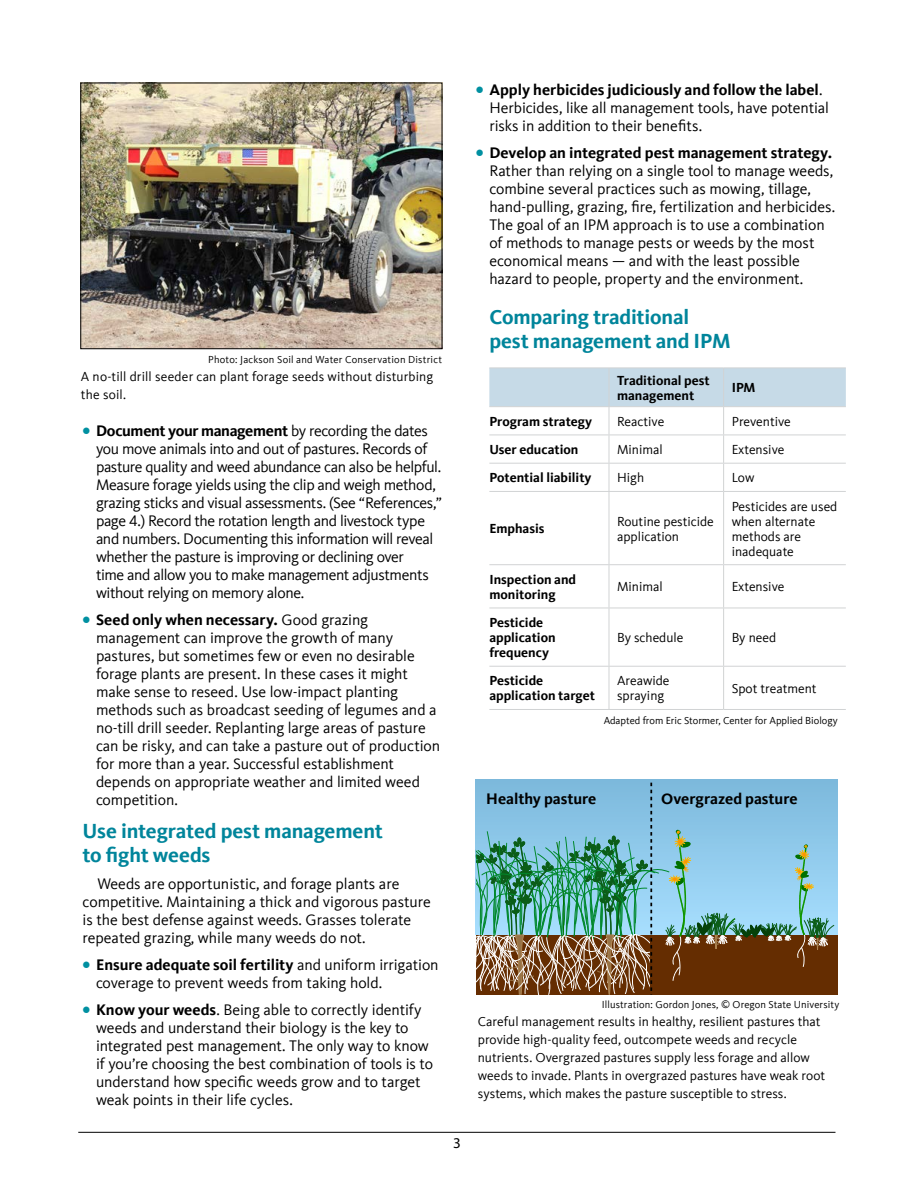
<style>
.page{position:relative;width:918px;height:1188px;background:#fff}
.page>*{position:absolute;margin:0;border:0;box-sizing:border-box;transform-origin:0 0}
.t1{font:700 21px/24px "Kievit Offc";letter-spacing:-.01em;color:#00859b}
.t2{font:15.75px/18px "Kievit Offc";letter-spacing:-.01em;color:#000}
.t3{font:700 15.75px "Kievit Offc";color:#000}
.t4{font:15px "Myriad Pro";color:#000}
.t5{font:13.5px/18px "Kievit Offc";color:#000}
.t6{font:700 13.5px/15px "Kievit Offc";color:#000}
.t7{font:10.5px "Kievit Offc";letter-spacing:.01em;color:#000}
.s1{font-weight:700;font-size:18px;color:#0090a1}
.s2{font-weight:700}
</style>
<div class="page">
<hr style="left:78px;top:1132px;width:757px;height:1px;background:#000">
<img style="left:83px;top:85px;width:357px;height:262px">
<div style="left:81px;top:83px;width:361px;height:266px;border:1px solid #000"></div>
<svg style="left:489px;top:368px;width:357px;height:123px"></svg>
<hr style="left:489px;top:491px;width:120px;height:1px;background:#d1d3d4">
<hr style="left:609px;top:491px;width:115px;height:1px;background:#d1d3d4">
<hr style="left:609px;top:492px;width:1px;height:72px;background:#d1d3d4">
<hr style="left:724px;top:491px;width:122px;height:1px;background:#d1d3d4">
<hr style="left:723px;top:492px;width:1px;height:72px;background:#d1d3d4">
<hr style="left:489px;top:564px;width:120px;height:1px;background:#d1d3d4">
<hr style="left:609px;top:564px;width:115px;height:1px;background:#d1d3d4">
<hr style="left:609px;top:565px;width:1px;height:43px;background:#d1d3d4">
<hr style="left:724px;top:564px;width:122px;height:1px;background:#d1d3d4">
<hr style="left:723px;top:565px;width:1px;height:43px;background:#d1d3d4">
<hr style="left:489px;top:608px;width:120px;height:1px;background:#d1d3d4">
<hr style="left:609px;top:608px;width:115px;height:1px;background:#d1d3d4">
<hr style="left:609px;top:608px;width:1px;height:58px;background:#d1d3d4">
<hr style="left:724px;top:608px;width:122px;height:1px;background:#d1d3d4">
<hr style="left:723px;top:608px;width:1px;height:58px;background:#d1d3d4">
<hr style="left:489px;top:666px;width:120px;height:1px;background:#d1d3d4">
<hr style="left:609px;top:666px;width:115px;height:1px;background:#d1d3d4">
<hr style="left:609px;top:667px;width:1px;height:42px;background:#d1d3d4">
<hr style="left:724px;top:666px;width:122px;height:1px;background:#d1d3d4">
<hr style="left:723px;top:667px;width:1px;height:42px;background:#d1d3d4">
<hr style="left:489px;top:709px;width:120px;height:1px;background:#d1d3d4">
<hr style="left:609px;top:709px;width:115px;height:1px;background:#d1d3d4">
<hr style="left:724px;top:709px;width:122px;height:1px;background:#d1d3d4">
<svg style="left:476px;top:780px;width:359px;height:215px;background:#7b9d9d"></svg>
<p class="t7" style="left:208px;top:354px;width:235px">Photo: Jackson Soil and Water Conservation District</p>
<p class="t5" style="left:81px;top:368px;width:354px">A no-till drill seeder can plant forage seeds without disturbing the soil.</p>
<p class="t2" style="left:96px;top:422px;width:348px;text-indent:-14px"><span class="s1">•</span> <span class="s2">Document your management</span> by recording the dates you move animals into and out of pastures. Records of pasture quality and weed abundance can also be helpful.<br>Measure forage yields using the clip and weigh method, grazing sticks and visual assessments. (See “References,” page 4.) Record the rotation length and livestock type and numbers. Documenting this information will reveal whether the pasture is improving or declining over<br>time and allow you to make management adjustments without relying on memory alone.</p>
<p class="t2" style="left:96px;top:611px;width:346px;text-indent:-14px"><span class="s1">•</span> <span class="s2">Seed only when necessary.</span> Good grazing management can improve the growth of many pastures, but sometimes few or even no desirable forage plants are present. In these cases it might make sense to reseed. Use low-impact planting methods such as broadcast seeding of legumes and a no-till drill seeder. Replanting large areas of pasture can be risky, and can take a pasture out of production for more than a year. Successful establishment depends on appropriate weather and limited weed competition.</p>
<h1 class="t1" style="left:83px;top:819px;width:302px">Use integrated pest management to fight weeds</h1>
<p class="t2" style="left:83px;top:875px;width:350px;text-indent:15px">Weeds are opportunistic, and forage plants are competitive. Maintaining a thick and vigorous pasture is the best defense against weeds. Grasses tolerate repeated grazing, while many weeds do not.</p>
<p class="t2" style="left:96px;top:956px;width:344px;text-indent:-14px"><span class="s1">•</span> <span class="s2">Ensure adequate soil fertility</span> and uniform irrigation coverage to prevent weeds from taking hold.</p>
<p class="t2" style="left:96px;top:1001px;width:339px;text-indent:-14px"><span class="s1">•</span> <span class="s2">Know your weeds</span>. Being able to correctly identify weeds and understand their biology is the key to integrated pest management. The only way to know if you’re choosing the best combination of tools is to understand how specific weeds grow and to target weak points in their life cycles.</p>
<p class="t4" style="left:453px;top:1133px;width:9px">3</p>
<p class="t2" style="left:489px;top:81px;width:341px;text-indent:-14px"><span class="s1">•</span> <span class="s2">Apply herbicides judiciously and follow the label</span>.<br>Herbicides, like all management tools, have potential risks in addition to their benefits.</p>
<p class="t2" style="left:489px;top:144px;width:347px;text-indent:-14px"><span class="s1">•</span> <span class="s2">Develop an integrated pest management strategy.<br></span>Rather than relying on a single tool to manage weeds, combine several practices such as mowing, tillage, hand-pulling, grazing, fire, fertilization and herbicides.<br>The goal of an IPM approach is to use a combination of methods to manage pests or weeds by the most economical means — and with the least possible hazard to people, property and the environment.</p>
<h1 class="t1" style="left:489px;top:305px;width:243px">Comparing traditional pest management and IPM</h1>
<p class="t6" style="left:617px;top:373px;width:94px">Traditional pest management</p>
<p class="t6" style="left:732px;top:380px;width:25px">IPM</p>
<p class="t6" style="left:489px;top:414px;width:104px">Program strategy</p>
<p class="t5" style="left:617px;top:413px;width:49px">Reactive</p>
<p class="t5" style="left:732px;top:413px;width:61px">Preventive</p>
<p class="t6" style="left:489px;top:442px;width:91px">User education</p>
<p class="t5" style="left:617px;top:441px;width:47px">Minimal</p>
<p class="t5" style="left:732px;top:441px;width:54px">Extensive</p>
<p class="t6" style="left:489px;top:470px;width:104px">Potential liability</p>
<p class="t5" style="left:617px;top:469px;width:29px">High</p>
<p class="t5" style="left:732px;top:469px;width:24px">Low</p>
<p class="t6" style="left:489px;top:521px;width:57px">Emphasis</p>
<p class="t5" style="left:617px;top:514px;width:98px;line-height:15px">Routine pesticide application</p>
<p class="t5" style="left:732px;top:499px;width:107px;line-height:15px">Pesticides are used when alternate methods are inadequate</p>
<p class="t6" style="left:489px;top:572px;width:88px">Inspection and monitoring</p>
<p class="t5" style="left:617px;top:578px;width:47px">Minimal</p>
<p class="t5" style="left:732px;top:578px;width:54px">Extensive</p>
<p class="t6" style="left:489px;top:615px;width:68px">Pesticide application frequency</p>
<p class="t5" style="left:617px;top:629px;width:68px">By schedule</p>
<p class="t5" style="left:732px;top:629px;width:46px">By need</p>
<p class="t6" style="left:489px;top:673px;width:107px">Pesticide application target</p>
<p class="t5" style="left:617px;top:674px;width:54px;line-height:15px">Areawide spraying</p>
<p class="t5" style="left:732px;top:680px;width:86px">Spot treatment</p>
<p class="t7" style="left:604px;top:715px;width:235px">Adapted from Eric Stormer, Center for Applied Biology</p>
<p class="t3" style="left:486px;top:790px;width:112px">Healthy pasture</p>
<p class="t3" style="left:661px;top:790px;width:138px">Overgrazed pasture</p>
<p class="t7" style="left:602px;top:999px;width:239px">Illustration: Gordon Jones, © Oregon State University</p>
<p class="t5" style="left:478px;top:1013px;width:349px">Careful management results in healthy, resilient pastures that provide high-quality feed, outcompete weeds and recycle nutrients. Overgrazed pastures supply less forage and allow weeds to invade. Plants in overgrazed pastures have weak root systems, which makes the pasture susceptible to stress.</p>
</div>
